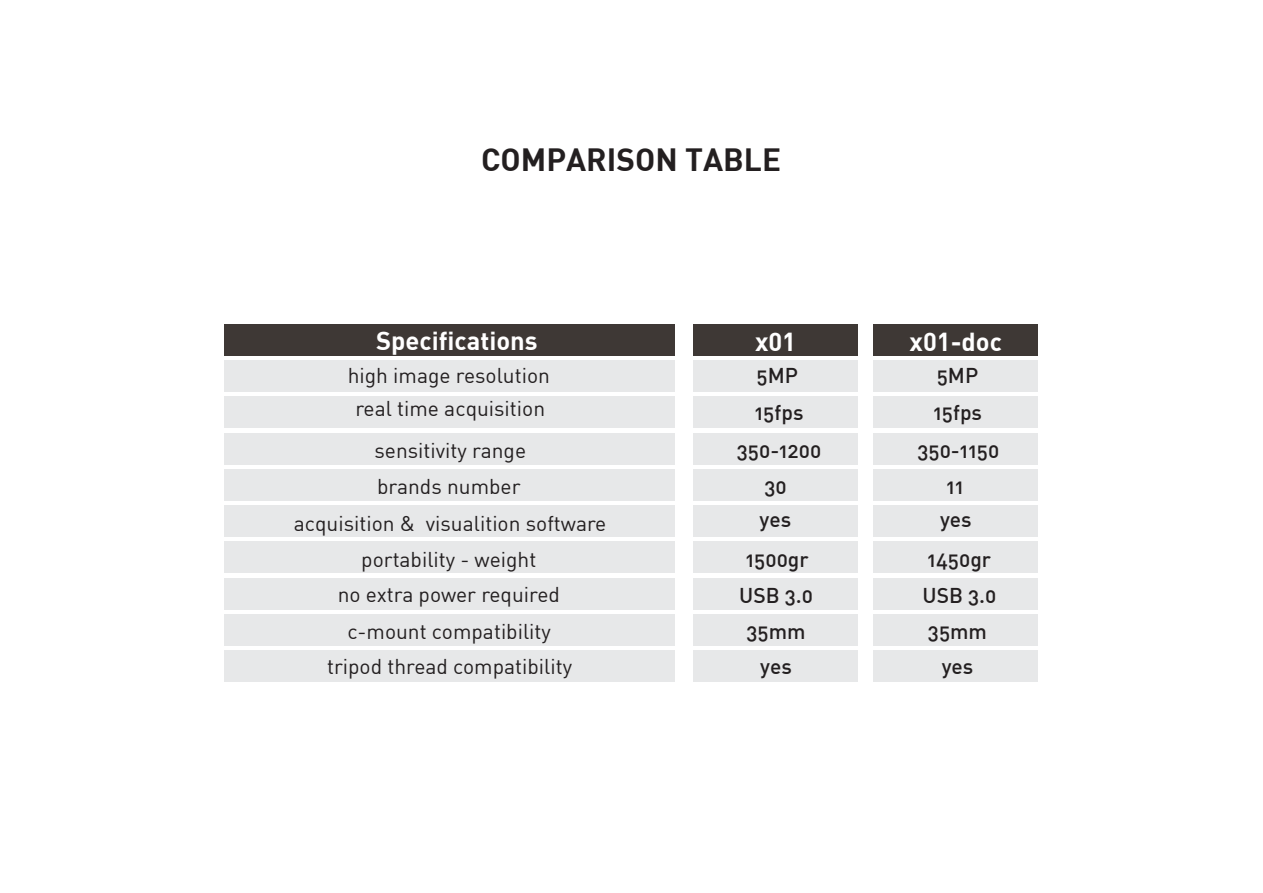
<style>
.page{position:relative;width:1263px;height:893px;background:#fff}
.page>*{position:absolute;margin:0;border:0;box-sizing:border-box;transform-origin:0 0}
.t1{font:31.5px "DIN Bold";color:#231f20}
.t2{font:25.5px "DIN Bold";color:#fff}
.t3{font:21px/36.2px "DIN";color:#231f20;text-align:center}
.t4{font:21px "DIN Medium Alternate";color:#231f20}
</style>
<div class="page">
<div style="left:874px;top:650px;width:164px;height:32px;background:#e7e8e9"></div>
<div style="left:693px;top:650px;width:165px;height:32px;background:#e7e8e9"></div>
<div style="left:874px;top:360px;width:164px;height:32px;background:#e7e8e9"></div>
<div style="left:693px;top:360px;width:165px;height:32px;background:#e7e8e9"></div>
<div style="left:224px;top:360px;width:450px;height:32px;background:#e7e8e9"></div>
<div style="left:874px;top:325px;width:164px;height:31px;background:#3e3835"></div>
<div style="left:693px;top:325px;width:165px;height:31px;background:#3e3835"></div>
<div style="left:224px;top:325px;width:450px;height:31px;background:#3e3835"></div>
<div style="left:874px;top:396px;width:164px;height:32px;background:#e7e8e9"></div>
<div style="left:693px;top:396px;width:165px;height:32px;background:#e7e8e9"></div>
<div style="left:224px;top:396px;width:450px;height:32px;background:#e7e8e9"></div>
<div style="left:874px;top:433px;width:164px;height:31px;background:#e7e8e9"></div>
<div style="left:693px;top:433px;width:165px;height:31px;background:#e7e8e9"></div>
<div style="left:224px;top:433px;width:450px;height:31px;background:#e7e8e9"></div>
<div style="left:874px;top:469px;width:164px;height:31px;background:#e7e8e9"></div>
<div style="left:693px;top:469px;width:165px;height:31px;background:#e7e8e9"></div>
<div style="left:224px;top:469px;width:450px;height:31px;background:#e7e8e9"></div>
<div style="left:874px;top:505px;width:164px;height:32px;background:#e7e8e9"></div>
<div style="left:693px;top:505px;width:165px;height:32px;background:#e7e8e9"></div>
<div style="left:224px;top:505px;width:450px;height:32px;background:#e7e8e9"></div>
<div style="left:874px;top:541px;width:164px;height:32px;background:#e7e8e9"></div>
<div style="left:693px;top:541px;width:165px;height:32px;background:#e7e8e9"></div>
<div style="left:224px;top:541px;width:450px;height:32px;background:#e7e8e9"></div>
<div style="left:874px;top:578px;width:164px;height:31px;background:#e7e8e9"></div>
<div style="left:693px;top:578px;width:165px;height:31px;background:#e7e8e9"></div>
<div style="left:224px;top:578px;width:450px;height:31px;background:#e7e8e9"></div>
<div style="left:874px;top:614px;width:164px;height:31px;background:#e7e8e9"></div>
<div style="left:693px;top:614px;width:165px;height:31px;background:#e7e8e9"></div>
<div style="left:224px;top:614px;width:450px;height:31px;background:#e7e8e9"></div>
<div style="left:224px;top:650px;width:450px;height:32px;background:#e7e8e9"></div>
<h1 class="t1" style="left:481px;top:139px;width:302px">COMPARISON TABLE</h1>
<p class="t2" style="left:376px;top:324px;width:163px">Specifications</p>
<p class="t2" style="left:755px;top:325px;width:43px">x01</p>
<p class="t2" style="left:910px;top:325px;width:94px">x01-doc</p>
<p class="t3" style="left:348px;top:358px;width:204px;line-height:33.6px">high image resolution real time acquisition</p>
<p class="t3" style="left:294px;top:432px;width:314px">sensitivity range<br>brands number<br>acquisition &amp; visualition software portability - weight<br>no extra power required<br>c-mount compatibility</p>
<p class="t3" style="left:327px;top:648px;width:247px">tripod thread compatibility</p>
<p class="t4" style="left:756px;top:362px;width:43px">5MP</p>
<p class="t4" style="left:937px;top:362px;width:43px">5MP</p>
<p class="t4" style="left:755px;top:399px;width:50px">15fps</p>
<p class="t4" style="left:933px;top:399px;width:50px">15fps</p>
<p class="t4" style="left:737px;top:437px;width:86px">350-1200</p>
<p class="t4" style="left:917px;top:437px;width:83px">350-1150</p>
<p class="t4" style="left:764px;top:473px;width:24px">30</p>
<p class="t4" style="left:946px;top:473px;width:19px">11</p>
<p class="t4" style="left:759px;top:506px;width:33px">yes</p>
<p class="t4" style="left:940px;top:506px;width:33px">yes</p>
<p class="t4" style="left:746px;top:546px;width:64px">1500gr</p>
<p class="t4" style="left:927px;top:546px;width:65px">1450gr</p>
<p class="t4" style="left:739px;top:582px;width:75px">USB 3.0</p>
<p class="t4" style="left:922px;top:582px;width:75px">USB 3.0</p>
<p class="t4" style="left:746px;top:618px;width:61px">35mm</p>
<p class="t4" style="left:928px;top:618px;width:61px">35mm</p>
<p class="t4" style="left:760px;top:653px;width:33px">yes</p>
<p class="t4" style="left:942px;top:653px;width:33px">yes</p>
</div>
